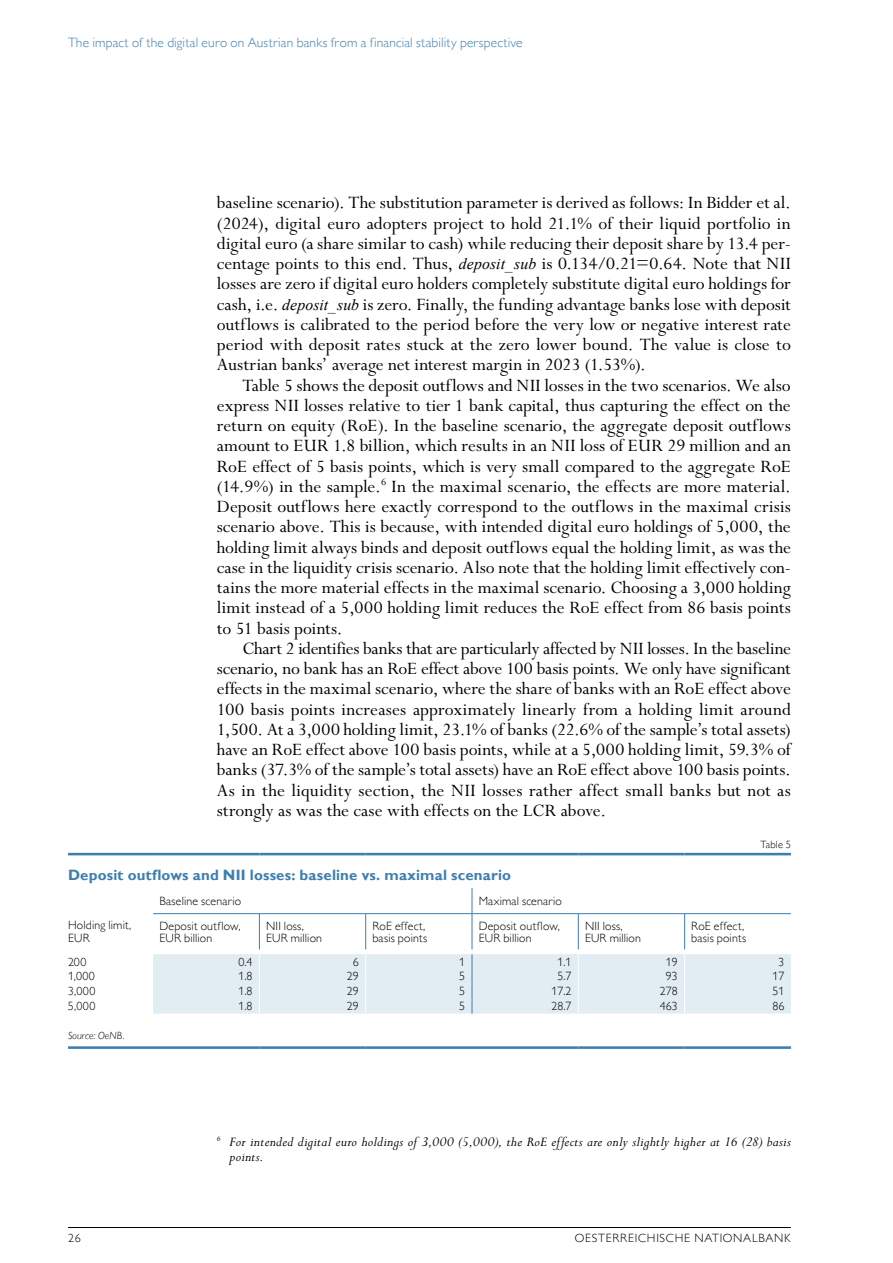
<style>
.page{position:relative;width:893px;height:1263px;background:#fff}
.page>*{position:absolute;margin:0;border:0;box-sizing:border-box;transform-origin:0 0}
.t1{font:19.5px/20.2px "Perpetua Std";color:#000;text-align:justify}
.t2{font:italic 15px/15px "Perpetua Std";letter-spacing:.015em;color:#000}
.t3{font:700 15px "Gill Sans MT Pro";letter-spacing:.01em;color:#3e7eaf}
.t4{font:300 13.5px "Gill Sans MT Pro";letter-spacing:.01em;color:#3e7eaf}
.t5{font:300 12px/12.8px "Gill Sans MT Pro";letter-spacing:.015em;color:#000}
.t6{font:300 12px "Gill Sans MT Pro";letter-spacing:.06em;color:#000}
.t7{font:italic 300 10.5px "Gill Sans MT Pro";letter-spacing:.01em;color:#000}
.t8{font:300 10.5px "Gill Sans MT Pro";letter-spacing:.02em;color:#000}
.s1{font-family:"Times New Roman";font-style:italic;font-size:15.75px}
</style>
<div class="page">
<hr style="left:68px;top:1227px;width:723px;height:1px;background:#000">
<hr style="left:68px;top:853px;width:85px;height:2px;background:#3e7eaf">
<hr style="left:153px;top:853px;width:106px;height:2px;background:#3e7eaf">
<hr style="left:259px;top:853px;width:107px;height:2px;background:#3e7eaf">
<hr style="left:366px;top:853px;width:106px;height:2px;background:#3e7eaf">
<hr style="left:472px;top:853px;width:106px;height:2px;background:#3e7eaf">
<hr style="left:578px;top:853px;width:107px;height:2px;background:#3e7eaf">
<hr style="left:685px;top:853px;width:106px;height:2px;background:#3e7eaf">
<hr style="left:68px;top:1046px;width:85px;height:3px;background:#3e7eaf">
<hr style="left:153px;top:1046px;width:106px;height:3px;background:#3e7eaf">
<hr style="left:259px;top:1046px;width:107px;height:3px;background:#3e7eaf">
<hr style="left:366px;top:1046px;width:106px;height:3px;background:#3e7eaf">
<hr style="left:472px;top:1046px;width:106px;height:3px;background:#3e7eaf">
<hr style="left:578px;top:1046px;width:107px;height:3px;background:#3e7eaf">
<hr style="left:685px;top:1046px;width:106px;height:3px;background:#3e7eaf">
<svg style="left:472px;top:888px;width:1px;height:25px"></svg>
<div style="left:153px;top:954px;width:638px;height:59px;background:#e2ecf3"></div>
<hr style="left:153px;top:913px;width:106px;height:1px;background:#3e7eaf">
<hr style="left:259px;top:913px;width:107px;height:1px;background:#3e7eaf">
<hr style="left:259px;top:914px;width:1px;height:36px;background:#3e7eaf">
<hr style="left:366px;top:913px;width:106px;height:1px;background:#3e7eaf">
<hr style="left:365px;top:914px;width:1px;height:36px;background:#3e7eaf">
<hr style="left:472px;top:913px;width:106px;height:1px;background:#3e7eaf">
<hr style="left:472px;top:914px;width:1px;height:36px;background:#3e7eaf">
<hr style="left:578px;top:913px;width:107px;height:1px;background:#3e7eaf">
<hr style="left:578px;top:914px;width:1px;height:36px;background:#3e7eaf">
<hr style="left:685px;top:913px;width:106px;height:1px;background:#3e7eaf">
<hr style="left:684px;top:914px;width:1px;height:36px;background:#3e7eaf">
<p class="t4" style="left:68px;top:35px;width:456px">The impact of the digital euro on Austrian banks from a financial stability perspective</p>
<p class="t1" style="left:217px;top:193px;width:576px">baseline scenario). The substitution parameter is derived as follows: In Bidder et al. (2024), digital euro adopters project to hold 21.1% of their liquid portfolio in digital euro (a share similar to cash) while reducing their deposit share by 13.4 per&shy;centage points to this end. Thus, <span class="s1">deposit_sub</span> is 0.134/0.21=0.64. Note that NII losses are zero if digital euro holders completely substitute digital euro holdings for cash, i.e. <span class="s1">deposit_sub</span> is zero. Finally, the funding advantage banks lose with deposit outflows is calibrated to the period before the very low or negative interest rate period with deposit rates stuck at the zero lower bound. The value is close to Austrian banks’ average net interest margin in 2023 (1.53%).</p>
<p class="t1" style="left:217px;top:376px;width:576px;text-indent:26px">Table 5 shows the deposit outflows and NII losses in the two scenarios. We also express NII losses relative to tier 1 bank capital, thus capturing the effect on the return on equity (RoE). In the baseline scenario, the aggregate deposit outflows amount to EUR 1.8 billion, which results in an NII loss of EUR 29 million and an RoE effect of 5 basis points, which is very small compared to the aggregate RoE (14.9%) in the sample.<sup>6</sup> In the maximal scenario, the effects are more material.<br>Deposit outflows here exactly correspond to the outflows in the maximal crisis scenario above. This is because, with intended digital euro holdings of 5,000, the holding limit always binds and deposit outflows equal the holding limit, as was the case in the liquidity crisis scenario. Also note that the holding limit effectively con&shy;tains the more material effects in the maximal scenario. Choosing a 3,000 holding limit instead of a 5,000 holding limit reduces the RoE effect from 86 basis points to 51 basis points.</p>
<p class="t1" style="left:217px;top:639px;width:576px;text-indent:26px">Chart 2 identifies banks that are particularly affected by NII losses. In the baseline scenario, no bank has an RoE effect above 100 basis points. We only have significant effects in the maximal scenario, where the share of banks with an RoE effect above 100 basis points increases approximately linearly from a holding limit around 1,500. At a 3,000 holding limit, 23.1% of banks (22.6% of the sample’s total assets) have an RoE effect above 100 basis points, while at a 5,000 holding limit, 59.3% of banks (37.3% of the sample’s total assets) have an RoE effect above 100 basis points.<br>As in the liquidity section, the NII losses rather affect small banks but not as strongly as was the case with effects on the LCR above.</p>
<p class="t8" style="left:760px;top:838px;width:32px">Table 5</p>
<p class="t3" style="left:68px;top:865px;width:444px">Deposit outflows and NII losses: baseline vs. maximal scenario</p>
<p class="t5" style="left:159px;top:894px;width:83px">Baseline scenario</p>
<p class="t5" style="left:479px;top:894px;width:85px">Maximal scenario</p>
<p class="t5" style="left:68px;top:919px;width:65px">Holding limit,<br>EUR</p>
<p class="t5" style="left:159px;top:919px;width:83px">Deposit outflow,<br>EUR billion</p>
<p class="t5" style="left:266px;top:919px;width:58px">NII loss,<br>EUR million</p>
<p class="t5" style="left:372px;top:919px;width:56px">RoE effect, basis points</p>
<p class="t5" style="left:479px;top:919px;width:83px">Deposit outflow,<br>EUR billion</p>
<p class="t5" style="left:585px;top:919px;width:58px">NII loss,<br>EUR million</p>
<p class="t5" style="left:691px;top:919px;width:56px">RoE effect, basis points</p>
<p class="t5" style="left:68px;top:955px;width:20px">200</p>
<p class="t5" style="left:238px;top:955px;width:16px">0.4</p>
<p class="t5" style="left:353px;top:955px;width:7px">6</p>
<p class="t5" style="left:459px;top:955px;width:7px">1</p>
<p class="t5" style="left:557px;top:955px;width:16px">1.1</p>
<p class="t5" style="left:666px;top:955px;width:13px">19</p>
<p class="t5" style="left:778px;top:955px;width:7px">3</p>
<p class="t5" style="left:68px;top:970px;width:28px">1,000</p>
<p class="t5" style="left:238px;top:970px;width:16px">1.8</p>
<p class="t5" style="left:347px;top:970px;width:13px">29</p>
<p class="t5" style="left:459px;top:970px;width:7px">5</p>
<p class="t5" style="left:557px;top:970px;width:16px">5.7</p>
<p class="t5" style="left:666px;top:970px;width:13px">93</p>
<p class="t5" style="left:772px;top:970px;width:13px">17</p>
<p class="t5" style="left:68px;top:985px;width:29px">3,000</p>
<p class="t5" style="left:238px;top:985px;width:16px">1.8</p>
<p class="t5" style="left:347px;top:985px;width:13px">29</p>
<p class="t5" style="left:459px;top:985px;width:7px">5</p>
<p class="t5" style="left:551px;top:985px;width:22px">17.2</p>
<p class="t5" style="left:660px;top:985px;width:19px">278</p>
<p class="t5" style="left:772px;top:985px;width:13px">51</p>
<p class="t5" style="left:68px;top:999px;width:29px">5,000</p>
<p class="t5" style="left:238px;top:999px;width:16px">1.8</p>
<p class="t5" style="left:347px;top:999px;width:13px">29</p>
<p class="t5" style="left:459px;top:999px;width:7px">5</p>
<p class="t5" style="left:551px;top:999px;width:22px">28.7</p>
<p class="t5" style="left:660px;top:999px;width:19px">463</p>
<p class="t5" style="left:772px;top:999px;width:13px">86</p>
<p class="t7" style="left:68px;top:1029px;width:58px">Source: OeNB.</p>
<p class="t2" style="left:230px;top:1135px;width:563px;text-indent:-13px"><sup>6</sup> For intended digital euro holdings of 3,000 (5,000), the RoE effects are only slightly higher at 16 (28) basis points.</p>
<p class="t5" style="left:68px;top:1232px;width:14px">26</p>
<p class="t6" style="left:575px;top:1231px;width:218px">OESTERREICHISCHE NATIONALBANK</p>
</div>
